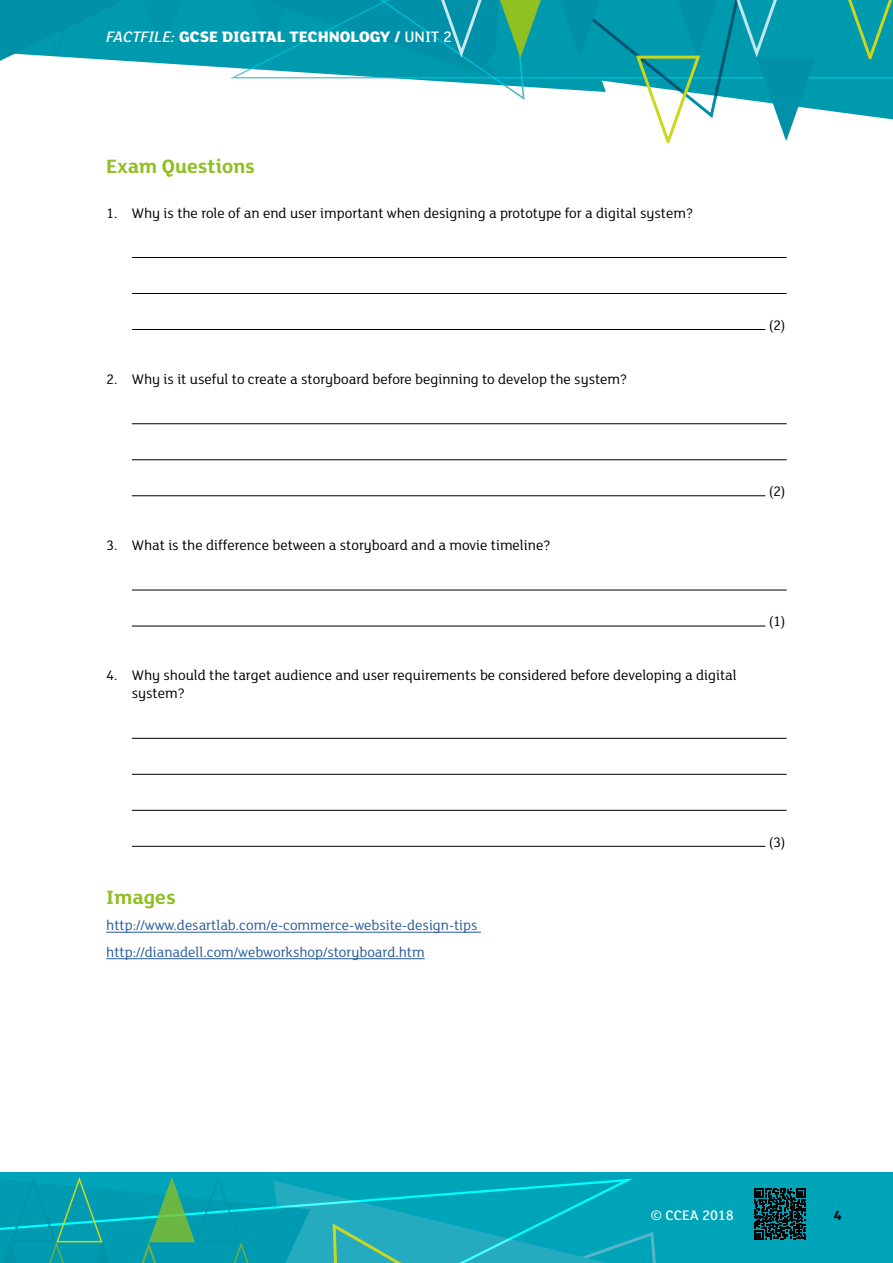
<style>
.page{position:relative;width:893px;height:1263px;background:#fff}
.page>*{position:absolute;margin:0;border:0;box-sizing:border-box;transform-origin:0 0}
.t1{font:700 21px "FS Lola";color:#90bf21}
.t2{font:800 16.5px "FS Lola";color:#fff}
.t3{font:15px/18px "FS Lola";color:#000}
.t4{font:15px/26.5px "FS Lola";color:#275b9b}
.t5{font:500 15px "FS Lola";color:#fff}
.t6{font:700 15px "FS Lola";color:#000}
.s1{font-weight:500}
.s2{font-weight:500;font-style:italic}
</style>
<div class="page">
<div style="left:0;top:1172px;width:893px;height:91px;background:#00a4b9"></div>
<div style="left:189px;top:0;width:36px;height:68px;background:#009aaf"></div>
<svg style="left:0;top:0;width:189px;height:65px;background:#169fb3"></svg>
<svg style="left:225px;top:0;width:668px;height:144px"></svg>
<svg style="left:0;top:1177px;width:806px;height:86px"></svg>
<hr style="left:106px;top:932px;width:375px;height:1px;background:#275b9b">
<hr style="left:106px;top:958px;width:319px;height:1px;background:#275b9b">
<hr style="left:132px;top:257px;width:655px;height:1px;background:#000">
<hr style="left:132px;top:293px;width:655px;height:1px;background:#000">
<hr style="left:132px;top:329px;width:633px;height:1px;background:#000">
<hr style="left:132px;top:423px;width:655px;height:1px;background:#000">
<hr style="left:132px;top:459px;width:655px;height:1px;background:#000">
<hr style="left:132px;top:495px;width:633px;height:1px;background:#000">
<hr style="left:132px;top:590px;width:655px;height:1px;background:#000">
<hr style="left:132px;top:626px;width:633px;height:1px;background:#000">
<hr style="left:132px;top:738px;width:655px;height:1px;background:#000">
<hr style="left:132px;top:774px;width:655px;height:1px;background:#000">
<hr style="left:132px;top:810px;width:655px;height:1px;background:#000">
<hr style="left:132px;top:846px;width:633px;height:1px;background:#000">
<p class="t2" style="left:200px;top:25px;width:254px">SE DIGITAL TECHNOLOGY / <span class="s1">UNIT 2</span></p>
<p class="t2" style="left:107px;top:26px;width:357px"><span class="s2">FACTFILE:</span> GCE HISTORY OF ART / <span class="s1">ARCHITECTURE</span></p>
<h1 class="t1" style="left:106px;top:152px;width:150px">Exam Questions</h1>
<p class="t3" style="left:106px;top:203px;width:588px">1. Why is the role of an end user important when designing a prototype for a digital system?</p>
<p class="t3" style="left:106px;top:369px;width:522px">2. Why is it useful to create a storyboard before beginning to develop the system?</p>
<p class="t3" style="left:769px;top:315px;width:18px">(2)</p>
<p class="t3" style="left:106px;top:536px;width:446px">3. What is the difference between a storyboard and a movie timeline?</p>
<p class="t3" style="left:132px;top:666px;width:606px;text-indent:-26px">4. Why should the target audience and user requirements be considered before developing a digital system?</p>
<p class="t3" style="left:769px;top:482px;width:18px">(2)</p>
<p class="t3" style="left:769px;top:612px;width:18px">(1)</p>
<h1 class="t1" style="left:106px;top:882px;width:71px">Images</h1>
<p class="t4" style="left:106px;top:911px;width:373px">http://www.desartlab.com/e-commerce-website-design-tips http://dianadell.com/webworkshop/storyboard.htm</p>
<p class="t3" style="left:769px;top:832px;width:18px">(3)</p>
<p class="t5" style="left:651px;top:1206px;width:84px">© CCEA 2018</p>
<p class="t6" style="left:834px;top:1205px;width:10px">4</p>
</div>
